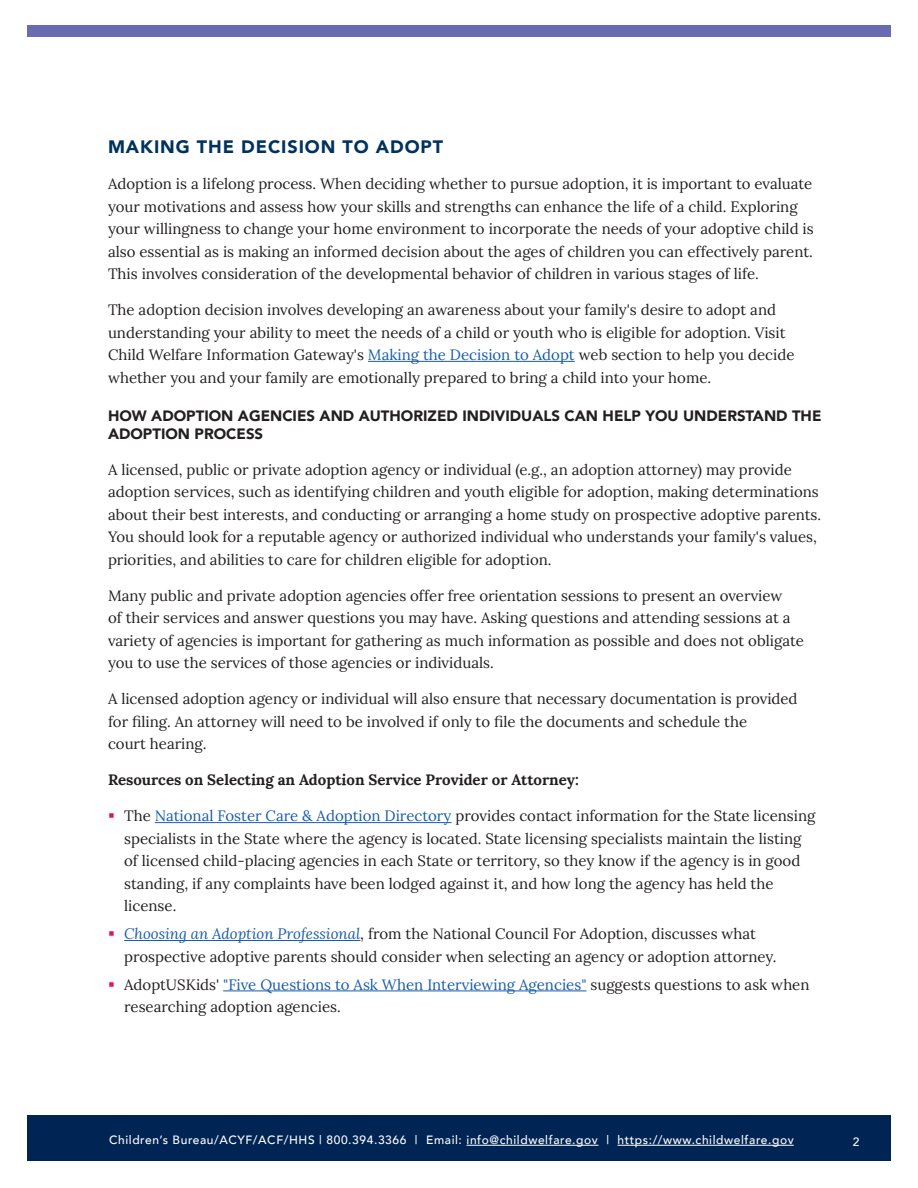
<style>
.page{position:relative;width:918px;height:1188px;background:#fff}
.page>*{position:absolute;margin:0;border:0;box-sizing:border-box;transform-origin:0 0}
.t1{font:900 18px "Avenir";letter-spacing:.05em;color:#00325f}
.t2{font:15px/22.5px "Lora";color:#231f20}
.t3{font:900 15px/18px "Avenir";color:#231f20}
.t4{font:700 15px "Lora";color:#231f20}
.t5{font:500 12px "Avenir";letter-spacing:.05em;color:#fff}
.s1{color:#195daa}
.s2{font-style:italic;color:#195daa}
</style>
<div class="page">
<div style="left:27px;top:1116px;width:864px;height:45px;background:#002453"></div>
<hr style="left:467px;top:1145px;width:132px;height:1px;background:#fff">
<hr style="left:618px;top:1145px;width:176px;height:1px;background:#fff">
<div style="left:27px;top:26px;width:864px;height:12px;background:#6a6cb2"></div>
<hr style="left:368px;top:361px;width:207px;height:1px;background:#195daa">
<hr style="left:155px;top:822px;width:297px;height:1px;background:#195daa">
<hr style="left:124px;top:940px;width:236px;height:1px;background:#195daa">
<hr style="left:223px;top:991px;width:364px;height:1px;background:#195daa">
<h2 class="t1" style="left:108px;top:132px;width:337px">MAKING THE DECISION TO ADOPT</h2>
<p class="t2" style="left:108px;top:172px;width:707px">Adoption is a lifelong process. When deciding whether to pursue adoption, it is important to evaluate your motivations and assess how your skills and strengths can enhance the life of a child. Exploring your willingness to change your home environment to incorporate the needs of your adoptive child is also essential as is making an informed decision about the ages of children you can effectively parent.<br>This involves consideration of the developmental behavior of children in various stages of life.</p>
<p class="t2" style="left:108px;top:298px;width:688px">The adoption decision involves developing an awareness about your family's desire to adopt and understanding your ability to meet the needs of a child or youth who is eligible for adoption. Visit Child Welfare Information Gateway's <span class="s1">Making the Decision to Adopt</span> web section to help you decide whether you and your family are emotionally prepared to bring a child into your home.</p>
<h3 class="t3" style="left:108px;top:406px;width:715px">HOW ADOPTION AGENCIES AND AUTHORIZED INDIVIDUALS CAN HELP YOU UNDERSTAND THE<br>ADOPTION PROCESS</h3>
<p class="t2" style="left:108px;top:457px;width:715px">A licensed, public or private adoption agency or individual (e.g., an adoption attorney) may provide adoption services, such as identifying children and youth eligible for adoption, making determinations about their best interests, and conducting or arranging a home study on prospective adoptive parents.<br>You should look for a reputable agency or authorized individual who understands your family's values, priorities, and abilities to care for children eligible for adoption.</p>
<p class="t2" style="left:108px;top:583px;width:697px">Many public and private adoption agencies offer free orientation sessions to present an overview<br>of their services and answer questions you may have. Asking questions and attending sessions at a variety of agencies is important for gathering as much information as possible and does not obligate you to use the services of those agencies or individuals.</p>
<p class="t2" style="left:108px;top:687px;width:691px">A licensed adoption agency or individual will also ensure that necessary documentation is provided for filing. An attorney will need to be involved if only to file the documents and schedule the<br>court hearing.</p>
<h3 class="t4" style="left:108px;top:767px;width:472px">Resources on Selecting an Adoption Service Provider or Attorney:</h3>
<p class="t2" style="left:124px;top:804px;width:693px">The <span class="s1">National Foster Care &amp; Adoption Directory</span> provides contact information for the State licensing specialists in the State where the agency is located. State licensing specialists maintain the listing of licensed child-placing agencies in each State or territory, so they know if the agency is in good standing, if any complaints have been lodged against it, and how long the agency has held the license.</p>
<p class="t2" style="left:124px;top:922px;width:654px"><span class="s2">Choosing an Adoption Professional</span>, from the National Council For Adoption, discusses what prospective adoptive parents should consider when selecting an agency or adoption attorney.</p>
<p class="t2" style="left:124px;top:972px;width:687px">AdoptUSKids' <span class="s1">"Five Questions to Ask When Interviewing Agencies"</span> suggests questions to ask when researching adoption agencies.</p>
<p class="t5" style="left:109px;top:1130px;width:686px">Children’s Bureau/ACYF/ACF/HHS | 800.394.3366 | Email: info@childwelfare.gov | https://www.childwelfare.gov</p>
<p class="t5" style="left:853px;top:1131px;width:8px">2</p>
</div>
